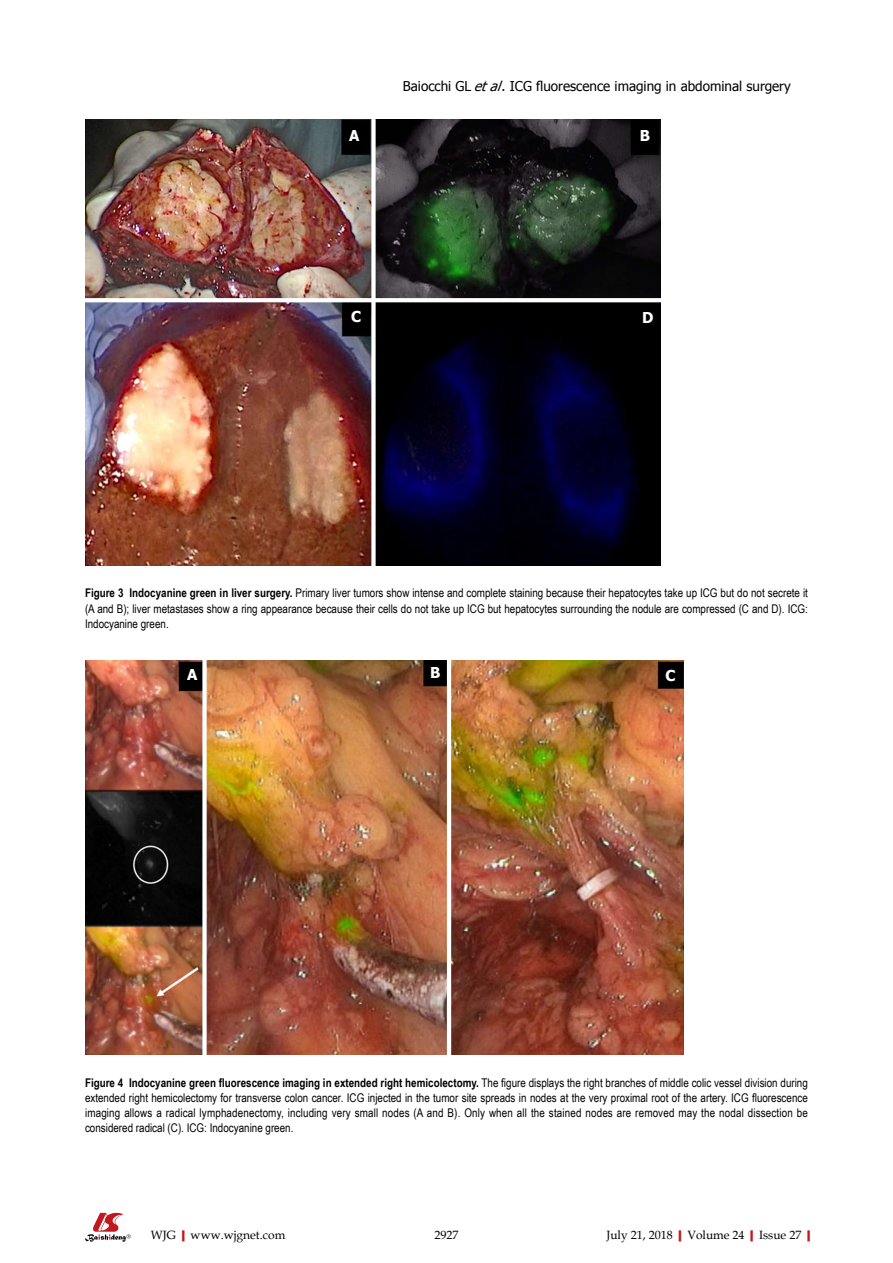
<style>
.page{position:relative;width:893px;height:1263px;background:#fff}
.page>*{position:absolute;margin:0;border:0;box-sizing:border-box;transform-origin:0 0}
.t1{font:700 15px "Tahoma";color:#fff}
.t2{font:13.5px "Tahoma";color:#000}
.t3{font:12px/15px "Arial Narrow";color:#000;text-align:justify}
.t4{font:12px "Book Antiqua";color:#000}
.s1{font-style:italic}
.s2{font-weight:700}
.s3{font-weight:700;color:#c01920}
</style>
<div class="page">
<svg style="left:85px;top:1213px;width:46px;height:29px"></svg>
<img style="left:85px;top:119px;width:576px;height:447px">
<div style="left:371px;top:119px;width:5px;height:451px;background:#fff"></div>
<svg style="left:85px;top:298px;width:576px;height:4px"></svg>
<img style="left:85px;top:660px;width:599px;height:395px">
<div style="left:202px;top:660px;width:5px;height:396px;background:#fff"></div>
<hr style="left:447px;top:657px;width:4px;height:400px;background:#fff">
<p class="t2" style="left:403px;top:77px;width:390px">Baiocchi GL <span class="s1">etal</span>. ICG fluorescence imaging in abdominal surgery</p>
<p class="t1" style="left:349px;top:125px;width:12px">A</p>
<p class="t1" style="left:640px;top:125px;width:12px">B</p>
<p class="t1" style="left:351px;top:306px;width:12px">C</p>
<p class="t1" style="left:642px;top:307px;width:13px">D</p>
<p class="t3" style="left:85px;top:585px;width:724px"><span class="s2">Figure 3 Indocyanine green in liver surgery.</span> Primary liver tumors show intense and complete staining because their hepatocytes take up ICG but do not secrete it (A and B); liver metastases show a ring appearance because their cells do not take up ICG but hepatocytes surrounding the nodule are compressed (C and D). ICG:<br>Indocyanine green.</p>
<p class="t1" style="left:187px;top:664px;width:12px">A</p>
<p class="t1" style="left:430px;top:662px;width:12px">B</p>
<p class="t1" style="left:665px;top:665px;width:12px">C</p>
<p class="t3" style="left:85px;top:1075px;width:724px"><span class="s2">Figure 4 Indocyanine green fluorescence imaging in extended right hemicolectomy.</span> The figure displays the right branches of middle colic vessel division during extended right hemicolectomy for transverse colon cancer. ICG injected in the tumor site spreads in nodes at the very proximal root of the artery. ICG fluorescence imaging allows a radical lymphadenectomy, including very small nodes (A and B). Only when all the stained nodes are removed may the nodal dissection be considered radical (C). ICG: Indocyanine green.</p>
<p class="t4" style="left:151px;top:1226px;width:136px">WJG<span class="s3">|</span>www.wjgnet.com</p>
<p class="t4" style="left:434px;top:1226px;width:25px">2927</p>
<p class="t4" style="left:606px;top:1226px;width:211px">July 21, 2018<span class="s3">|</span>Volume 24<span class="s3">|</span>Issue 27<span class="s3">|</span></p>
</div>
